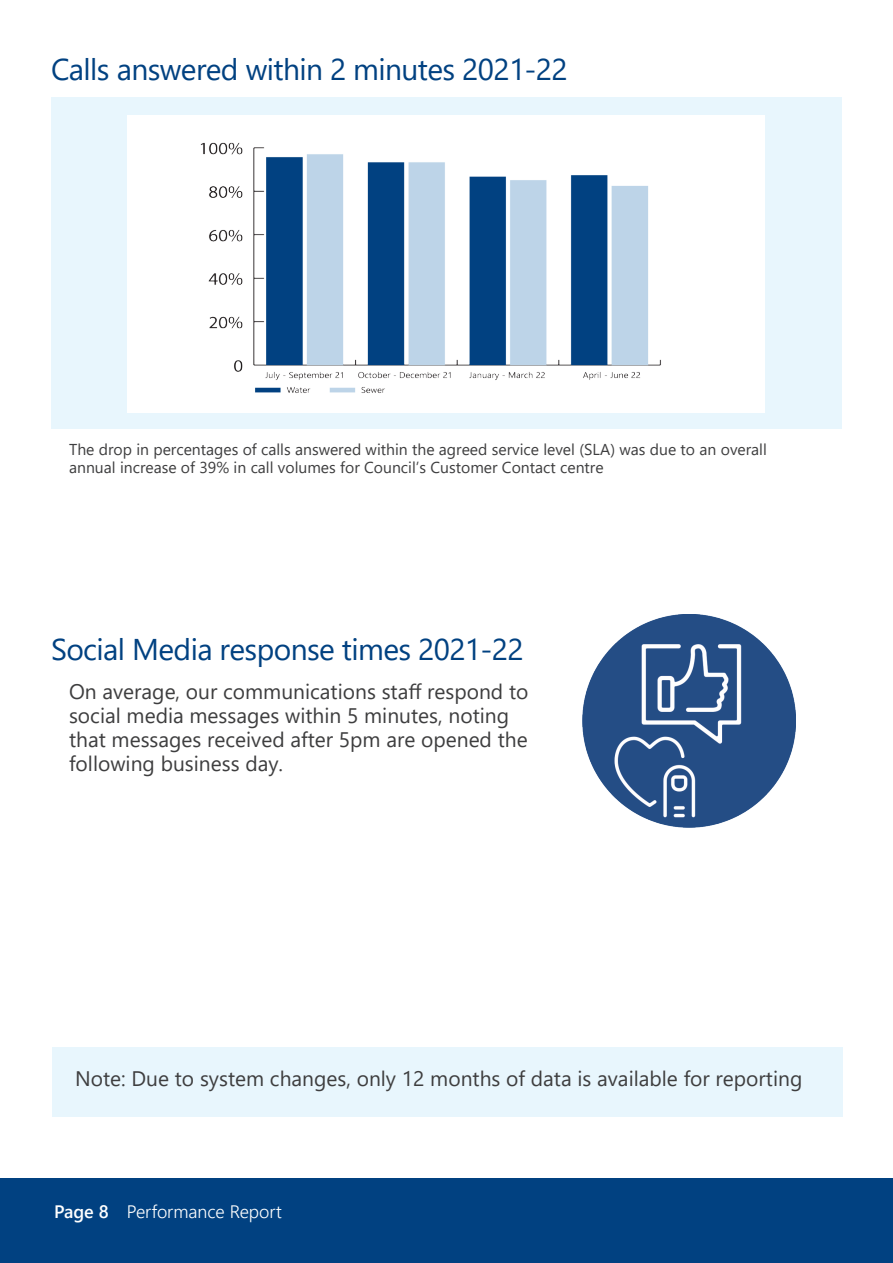
<style>
.page{position:relative;width:893px;height:1263px;background:#fff}
.page>*{position:absolute;margin:0;border:0;box-sizing:border-box;transform-origin:0 0}
.H1__Page_Heading{font:30px "Segoe UI";letter-spacing:-.02em;color:#014181}
.P__Paragraph{font:21px/24px "Segoe UI";color:#3e3e3f}
.t1{font:300 18px "Segoe UI";color:#fff}
.P__Paragraph-2{font:15.75px/18px "Segoe UI";color:#3e3e3f}
.s1{font-weight:600}
</style>
<div class="page">
<div style="left:0;top:1178px;width:893px;height:85px;background:#014181"></div>
<div style="left:51px;top:97px;width:791px;height:332px;background:#e8f6fd"></div>
<div style="left:128px;top:115px;width:637px;height:297px;background:#fff"></div>
<img style="left:200px;top:142px;width:461px;height:251px">
<img style="left:583px;top:615px;width:212px;height:212px">
<div style="left:52px;top:1047px;width:791px;height:70px;background:#e8f6fd"></div>
<h1 class="H1__Page_Heading" style="left:51px;top:41px;width:518px">Calls answered within 2 minutes 2021-22</h1>
<p class="P__Paragraph-2" style="left:69px;top:439px;width:699px">The drop in percentages of calls answered within the agreed service level (SLA) was due to an overall annual increase of 39% in call volumes for Council’s Customer Contact centre</p>
<h1 class="H1__Page_Heading" style="left:51px;top:621px;width:474px">Social Media response times 2021-22</h1>
<p class="P__Paragraph" style="left:69px;top:678px;width:461px">On average, our communications staff respond to social media messages within 5 minutes, noting that messages received after 5pm are opened the following business day.</p>
<p class="P__Paragraph" style="left:75px;top:1064px;width:729px">Note: Due to system changes, only 12 months of data is available for reporting</p>
<p class="t1" style="left:54px;top:1194px;width:229px"><span class="s1">Page 8</span> Performance Report</p>
</div>
